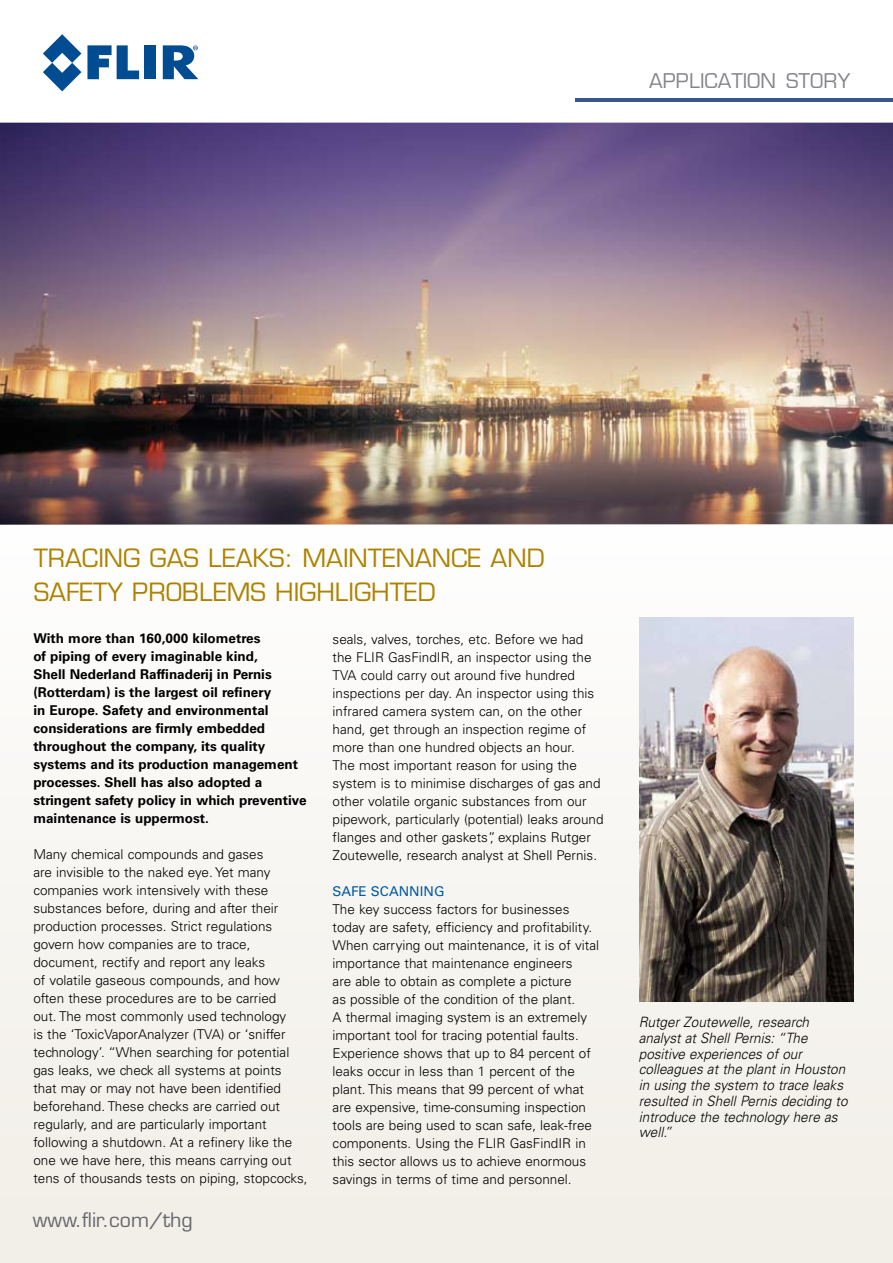
<style>
.page{position:relative;width:893px;height:1263px;background:#fff}
.page>*{position:absolute;margin:0;border:0;box-sizing:border-box;transform-origin:0 0}
.t1{font:24.6px/34.5px "Eurostile LT Std";color:#ad8200}
.t2{font:19.8px "Eurostile LT Std";color:#66666d}
.t3{font:19.5px "Eurostile LT Std";color:#66666d}
.t4{font:italic 300 14.25px/15.8px "Univers LT Std";color:#000;scale:.95 1}
.t5{font:300 13.5px/18px "Univers LT Std";color:#000}
.t6{font:700 13.5px/18px "Univers LT Std";color:#000}
.t7{font:13.5px "Univers LT Std";color:#005aa5}
</style>
<div class="page">
<div style="left:0;top:520px;width:893px;height:743px;background:linear-gradient(to right,#f8f6f2,#f6f4f0)"></div>
<img style="left:0;top:123px;width:893px;height:402px">
<svg style="left:87px;top:45px;width:52px;height:34px"></svg>
<div style="left:144px;top:45px;width:12px;height:34px;background:#004c93"></div>
<svg style="left:43px;top:34px;width:38px;height:57px"></svg>
<svg style="left:163px;top:45px;width:35px;height:34px"></svg>
<hr style="left:575px;top:99px;width:318px;height:3px;background:#39568b">
<img style="left:639px;top:618px;width:215px;height:383px">
<h2 class="t2" style="left:649px;top:69px;width:203px">APPLICATION STORY</h2>
<h1 class="t1" style="left:34px;top:540px;width:512px">TRACING GAS LEAKS: MAINTENANCE AND<br>SAFETY PROBLEMS HIGHLIGHTED</h1>
<p class="t6" style="left:33px;top:629px;width:275px">With more than 160,000 kilometres<br>of piping of every imaginable kind,<br>Shell Nederland Raffinaderij in Pernis (Rotterdam) is the largest oil refinery<br>in Europe. Safety and environmental considerations are firmly embedded throughout the company, its quality systems and its production management processes. Shell has also adopted a stringent safety policy in which preventive maintenance is uppermost.</p>
<p class="t5" style="left:33px;top:845px;width:276px">Many chemical compounds and gases<br>are invisible to the naked eye. Yet many companies work intensively with these substances before, during and after their production processes. Strict regulations govern how companies are to trace, document, rectify and report any leaks<br>of volatile gaseous compounds, and how often these procedures are to be carried<br>out. The most commonly used technology<br>is the ‘ToxicVaporAnalyzer (TVA) or ‘sniffer technology’. “When searching for potential gas leaks, we check all systems at points that may or may not have been identified beforehand. These checks are carried out regularly, and are particularly important following a shutdown. At a refinery like the one we have here, this means carrying out tens of thousands tests on piping, stopcocks,</p>
<h3 class="t3" style="left:33px;top:1208px;width:161px">WWW.FLIR.COM/THG</h3>
<p class="t5" style="left:333px;top:630px;width:273px">seals, valves, torches, etc. Before we had the FLIR GasFindIR, an inspector using the TVA could carry out around five hundred inspections per day. An inspector using this infrared camera system can, on the other hand, get through an inspection regime of more than one hundred objects an hour.<br>The most important reason for using the system is to minimise discharges of gas and other volatile organic substances from our pipework, particularly (potential) leaks around flanges and other gaskets”, explains Rutger Zoutewelle, research analyst at Shell Pernis.</p>
<p class="t7" style="left:333px;top:883px;width:113px">SAFE SCANNING</p>
<p class="t5" style="left:333px;top:900px;width:268px">The key success factors for businesses today are safety, efficiency and profitability.<br>When carrying out maintenance, it is of vital importance that maintenance engineers<br>are able to obtain as complete a picture<br>as possible of the condition of the plant.<br>A thermal imaging system is an extremely important tool for tracing potential faults.<br>Experience shows that up to 84 percent of leaks occur in less than 1 percent of the plant. This means that 99 percent of what are expensive, time-consuming inspection tools are being used to scan safe, leak-free components. Using the FLIR GasFindIR in this sector allows us to achieve enormous savings in terms of time and personnel.</p>
<p class="t4" style="left:639px;top:1014px;width:221px">Rutger Zoutewelle, research analyst at Shell Pernis: “The positive experiences of our colleagues at the plant in Houston in using the system to trace leaks resulted in Shell Pernis deciding to introduce the technology here as well.”</p>
</div>
